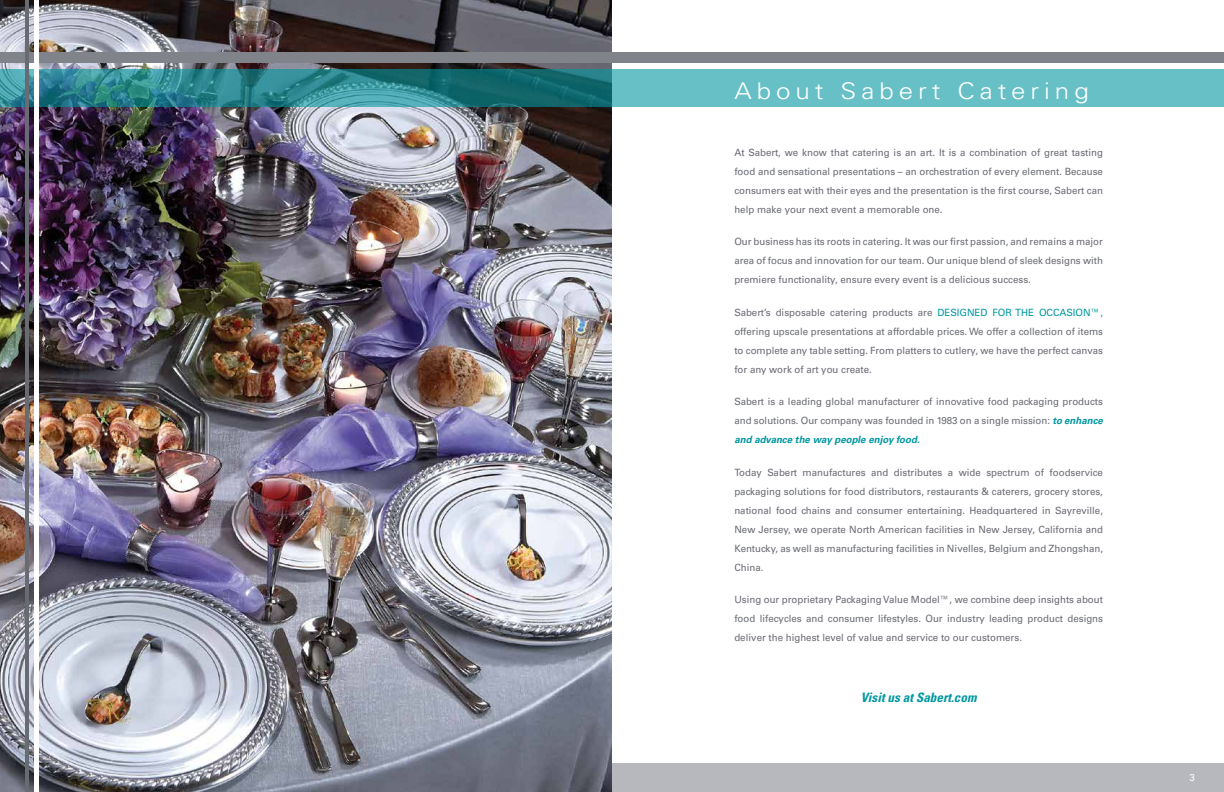
<style>
.page{position:relative;width:1224px;height:792px;background:#fff}
.page>*{position:absolute;margin:0;border:0;box-sizing:border-box;transform-origin:0 0}
.t1{font:300 23px "Univers";letter-spacing:.19em;color:#fff;scale:1.13 1}
.t2{font:italic 700 condensed 13px "Univers";color:#0097a0}
.t3{font:10px/19px "Univers";color:#696b73;text-align:justify}
.t4{font:10px "Univers";color:#fff}
.s1{color:#0097a0}
.s2{font-weight:700;font-style:italic;color:#0097a0}
</style>
<div class="page">
<img style="left:0;top:0;width:612px;height:792px">
<div style="left:612px;top:763px;width:612px;height:29px;background:#b7b8bd"></div>
<svg style="left:0;top:70px;width:1224px;height:37px;background:#47a0a7"></svg>
<div style="left:0;top:53px;width:1224px;height:10px;background:#81838a"></div>
<div style="left:34px;top:0;width:5px;height:792px;background:#fff"></div>
<hr style="left:25px;top:0;width:3px;height:792px;background:#696b73">
<h1 class="t1" style="left:734px;top:77px;width:315px">About Sabert Catering</h1>
<p class="t3" style="left:734px;top:143px;width:370px">At Sabert, we know that catering is an art. It is a combination of great tasting food and sensational presentations – an orchestration of every element. Because consumers eat with their eyes and the presentation is the first course, Sabert can help make your next event a memorable one.</p>
<p class="t3" style="left:734px;top:232px;width:370px">Our business has its roots in catering. It was our first passion, and remains a major area of focus and innovation for our team. Our unique blend of sleek designs with premiere functionality, ensure every event is a delicious success.</p>
<p class="t3" style="left:734px;top:303px;width:370px">Sabert’s disposable catering products are <span class="s1">DESIGNED FOR THE OCCASION™, </span>offering upscale presentations at affordable prices. We offer a collection of items to complete any table setting. From platters to cutlery, we have the perfect canvas for any work of art you create.</p>
<p class="t3" style="left:734px;top:392px;width:370px">Sabert is a leading global manufacturer of innovative food packaging products and solutions. Our company was founded in 1983 on a single mission: <span class="s2">to enhance and advance the way people enjoy food.</span></p>
<p class="t3" style="left:734px;top:463px;width:370px">Today Sabert manufactures and distributes a wide spectrum of foodservice packaging solutions for food distributors, restaurants &amp; caterers, grocery stores, national food chains and consumer entertaining. Headquartered in Sayreville, New Jersey, we operate North American facilities in New Jersey, California and Kentucky, as well as manufacturing facilities in Nivelles, Belgium and Zhongshan, China.</p>
<p class="t3" style="left:734px;top:590px;width:370px">Using our proprietary Packaging Value Model™, we combine deep insights about food lifecycles and consumer lifestyles. Our industry leading product designs deliver the highest level of value and service to our customers.</p>
<h2 class="t2" style="left:861px;top:689px;width:117px">Visit us at Sabert.com</h2>
<p class="t4" style="left:1189px;top:771px;width:7px">3</p>
</div>
